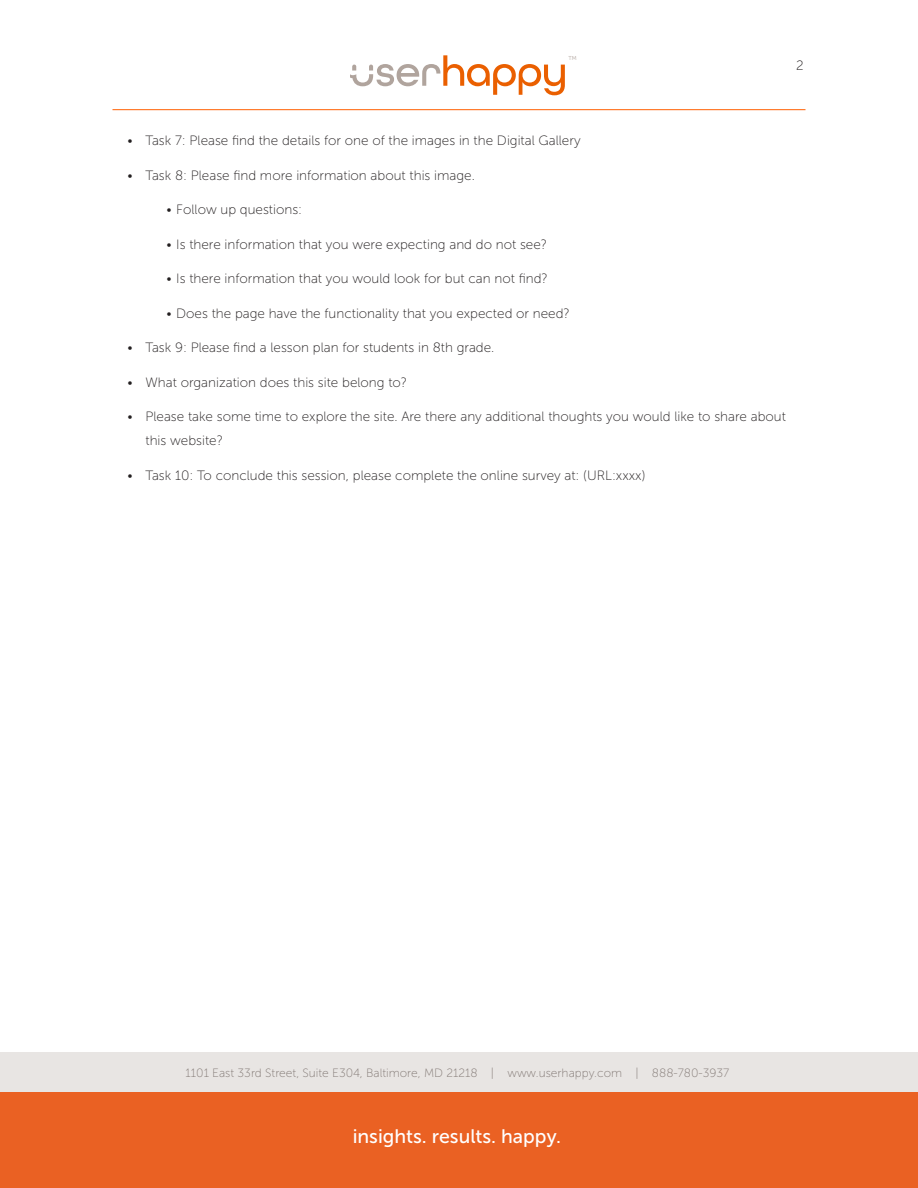
<style>
.page{position:relative;width:918px;height:1188px;background:#fff}
.page>*{position:absolute;margin:0;border:0;box-sizing:border-box;transform-origin:0 0}
.t1{font:19.5px "Museo Sans 500";color:#fff}
.t2{font:13.5px/24px "Museo Sans 100";color:#231f20}
.t3{font:12px "Museo Sans 100";color:#827975}
.t4{font:5.7px "Museo Sans 300";color:#b0a49d}
</style>
<div class="page">
<div style="left:0;top:1052px;width:918px;height:48px;background:#e8e5e3"></div>
<svg style="left:350px;top:55px;width:215px;height:40px"></svg>
<hr style="left:112px;top:109px;width:694px;height:1px;background:#ff5f00">
<div style="left:0;top:1092px;width:918px;height:96px;background:#ea6123"></div>
<p class="t4" style="left:569px;top:55px;width:10px">TM</p>
<p class="t2" style="left:796px;top:53px;width:9px">2</p>
<p class="t2" style="left:128px;top:129px;width:455px">• Task 7: Please find the details for one of the images in the Digital Gallery</p>
<p class="t2" style="left:128px;top:163px;width:349px">• Task 8: Please find more information about this image.</p>
<p class="t2" style="left:166px;top:198px;width:137px">• Follow up questions:</p>
<p class="t2" style="left:166px;top:232px;width:382px">• Is there information that you were expecting and do not see?</p>
<p class="t2" style="left:166px;top:267px;width:383px">• Is there information that you would look for but can not find?</p>
<p class="t2" style="left:166px;top:301px;width:405px">• Does the page have the functionality that you expected or need?</p>
<p class="t2" style="left:128px;top:336px;width:368px">• Task 9: Please find a lesson plan for students in 8th grade.</p>
<p class="t2" style="left:128px;top:370px;width:281px">• What organization does this site belong to?</p>
<p class="t2" style="left:146px;top:405px;width:642px;text-indent:-18px">• Please take some time to explore the site. Are there any additional thoughts you would like to share about this website?</p>
<p class="t2" style="left:128px;top:463px;width:519px">• Task 10: To conclude this session, please complete the online survey at: (URL:xxxx)</p>
<p class="t3" style="left:186px;top:1066px;width:545px">1101 East 33rd Street, Suite E304, Baltimore, MD 21218 | www.userhappy.com | 888-780-3937</p>
<h1 class="t1" style="left:353px;top:1125px;width:210px">insights. results. happy.</h1>
</div>
